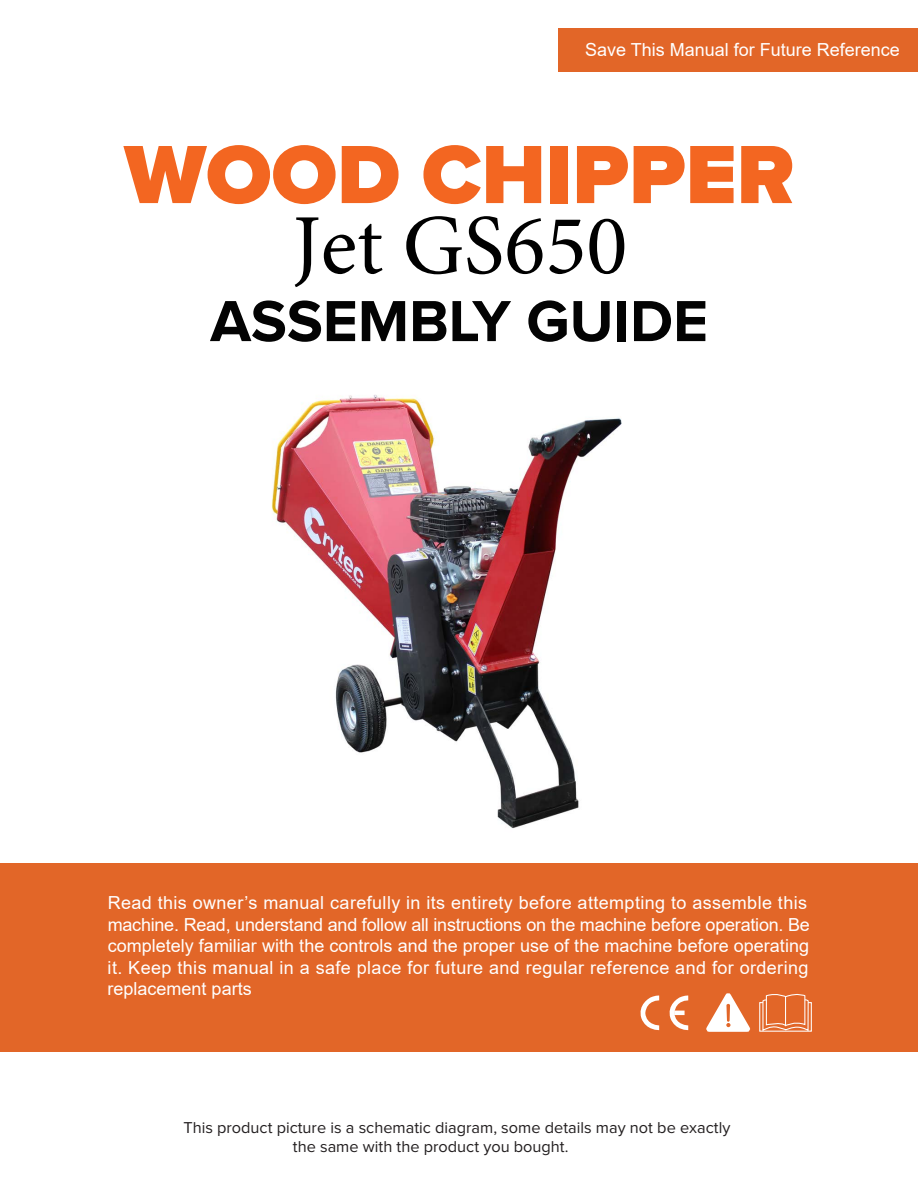
<style>
.page{position:relative;width:918px;height:1188px;background:#fff}
.page>*{position:absolute;margin:0;border:0;box-sizing:border-box;transform-origin:0 0}
.t1{font:900 85.5px "Proxima Nova";color:#f36621}
.t2{font:85.5px "Minion Pro";color:#000}
.t3{font:700 60px "Proxima Nova";color:#030303}
.t4{font:18px/21.6px "Arial";color:#fff}
.t5{font:16.35px/19.6px "Proxima Nova";color:#231f20}
</style>
<div class="page">
<div style="left:0;top:863px;width:918px;height:189px;background:#e26628"></div>
<div style="left:558px;top:28px;width:360px;height:44px;background:#e26628"></div>
<div style="left:759px;top:1002px;width:53px;height:30px;border:1px solid #fff"></div>
<svg style="left:761px;top:994px;width:48px;height:38px"></svg>
<svg style="left:640px;top:995px;width:19px;height:36px"></svg>
<svg style="left:669px;top:995px;width:19px;height:36px"></svg>
<svg style="left:706px;top:993px;width:45px;height:39px"></svg>
<img style="left:271px;top:395px;width:351px;height:433px">
<p class="t4" style="left:585px;top:38px;width:316px">Save This Manual for Future Reference</p>
<h1 class="t1" style="left:124px;top:136px;width:672px">WOOD CHIPPER</h1>
<h1 class="t2" style="left:292px;top:188px;width:337px">Jet GS650</h1>
<h2 class="t3" style="left:210px;top:294px;width:499px">ASSEMBLY GUIDE</h2>
<p class="t4" style="left:108px;top:892px;width:704px">Read this owner’s manual carefully in its entirety before attempting to assemble this machine. Read, understand and follow all instructions on the machine before operation. Be completely familiar with the controls and the proper use of the machine before operating it. Keep this manual in a safe place for future and regular reference and for ordering replacement parts</p>
<p class="t5" style="left:293px;top:1118px;width:439px;text-indent:-110px">This product picture is a schematic diagram, some details may not be exactly the same with the product you bought.</p>
</div>
